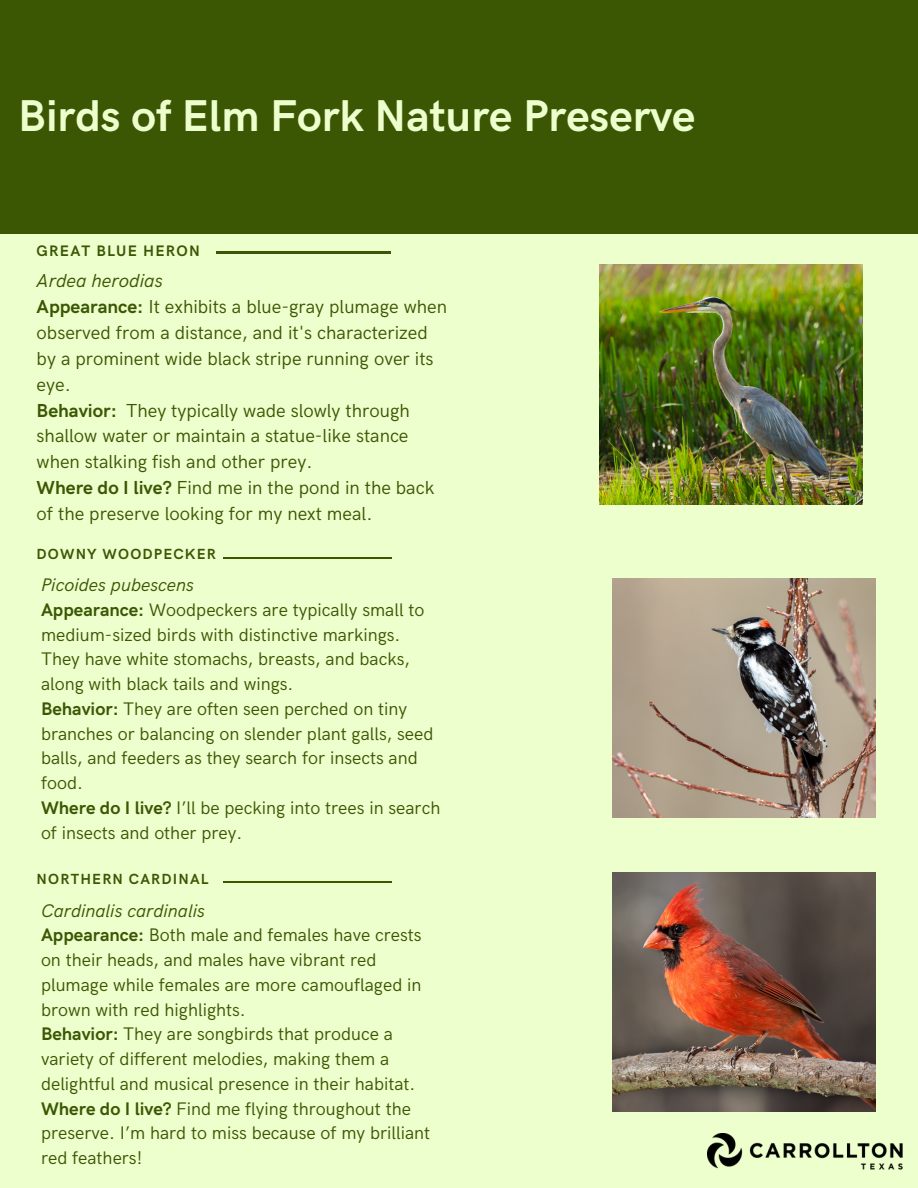
<style>
.page{position:relative;width:918px;height:1188px;background:#3b5704}
.page>*{position:absolute;margin:0;border:0;box-sizing:border-box;transform-origin:0 0}
.t1{font:700 44.7px "HK Grotesk";color:#edffcc}
.t2{font:18.9px/25.8px "HK Grotesk";color:#3b5704}
.t3{font:italic 18.9px "HK Grotesk";color:#3b5704}
.t4{font:18.3px/24.8px "HK Grotesk";color:#3b5704}
.t5{font:italic 18.3px "HK Grotesk";color:#3b5704}
.t6{font:700 15.3px "HK Grotesk";letter-spacing:.08em;color:#3b5704}
.t7{font:700 14.7px "HK Grotesk";letter-spacing:.08em;color:#3b5704}
.s1{font-weight:700}
</style>
<div class="page">
<div style="left:0;top:234px;width:918px;height:954px;background:#edffcc"></div>
<img style="left:612px;top:579px;width:264px;height:238px">
<img style="left:707px;top:1134px;width:195px;height:36px">
<hr style="left:216px;top:252px;width:175px;height:1px;background:#3b5704">
<img style="left:599px;top:265px;width:264px;height:239px">
<hr style="left:223px;top:557px;width:168px;height:2px;background:#3b5704">
<hr style="left:223px;top:881px;width:169px;height:2px;background:#3b5704">
<img style="left:612px;top:873px;width:264px;height:238px">
<p class="t1" style="left:18px;top:91px;width:679px">Birds of Elm Fork Nature Preserve</p>
<p class="t6" style="left:37px;top:242px;width:165px">GREAT BLUE HERON</p>
<p class="t3" style="left:37px;top:270px;width:128px">Ardea herodias</p>
<p class="t2" style="left:37px;top:294px;width:412px"><span class="s1">Appearance:</span> It exhibits a blue-gray plumage when observed from a distance, and it's characterized by a prominent wide black stripe running over its eye.</p>
<p class="t2" style="left:37px;top:398px;width:375px;text-align:justify"><span class="s1">Behavior:</span> They typically wade slowly through shallow water or maintain a statue-like stance when stalking fish and other prey.</p>
<p class="t2" style="left:37px;top:476px;width:399px"><span class="s1">Where do I live?</span> Find me in the pond in the back of the preserve looking for my next meal.</p>
<p class="t7" style="left:37px;top:546px;width:181px">DOWNY WOODPECKER</p>
<p class="t5" style="left:41px;top:575px;width:154px">Picoides pubescens</p>
<p class="t4" style="left:41px;top:598px;width:385px"><span class="s1">Appearance:</span> Woodpeckers are typically small to medium-sized birds with distinctive markings.<br>They have white stomachs, breasts, and backs, along with black tails and wings.</p>
<p class="t4" style="left:41px;top:697px;width:394px"><span class="s1">Behavior:</span> They are often seen perched on tiny branches or balancing on slender plant galls, seed balls, and feeders as they search for insects and food.</p>
<p class="t4" style="left:41px;top:796px;width:401px"><span class="s1">Where do I live?</span> I’ll be pecking into trees in search of insects and other prey.</p>
<p class="t7" style="left:37px;top:871px;width:173px">NORTHERN CARDINAL</p>
<p class="t5" style="left:41px;top:900px;width:165px">Cardinalis cardinalis</p>
<p class="t4" style="left:41px;top:924px;width:382px"><span class="s1">Appearance:</span> Both male and females have crests on their heads, and males have vibrant red plumage while females are more camouflaged in brown with red highlights.</p>
<p class="t4" style="left:41px;top:1023px;width:376px"><span class="s1">Behavior:</span> They are songbirds that produce a variety of different melodies, making them a delightful and musical presence in their habitat.</p>
<p class="t4" style="left:41px;top:1097px;width:391px"><span class="s1">Where do I live?</span> Find me flying throughout the preserve. I’m hard to miss because of my brilliant red feathers!</p>
</div>
